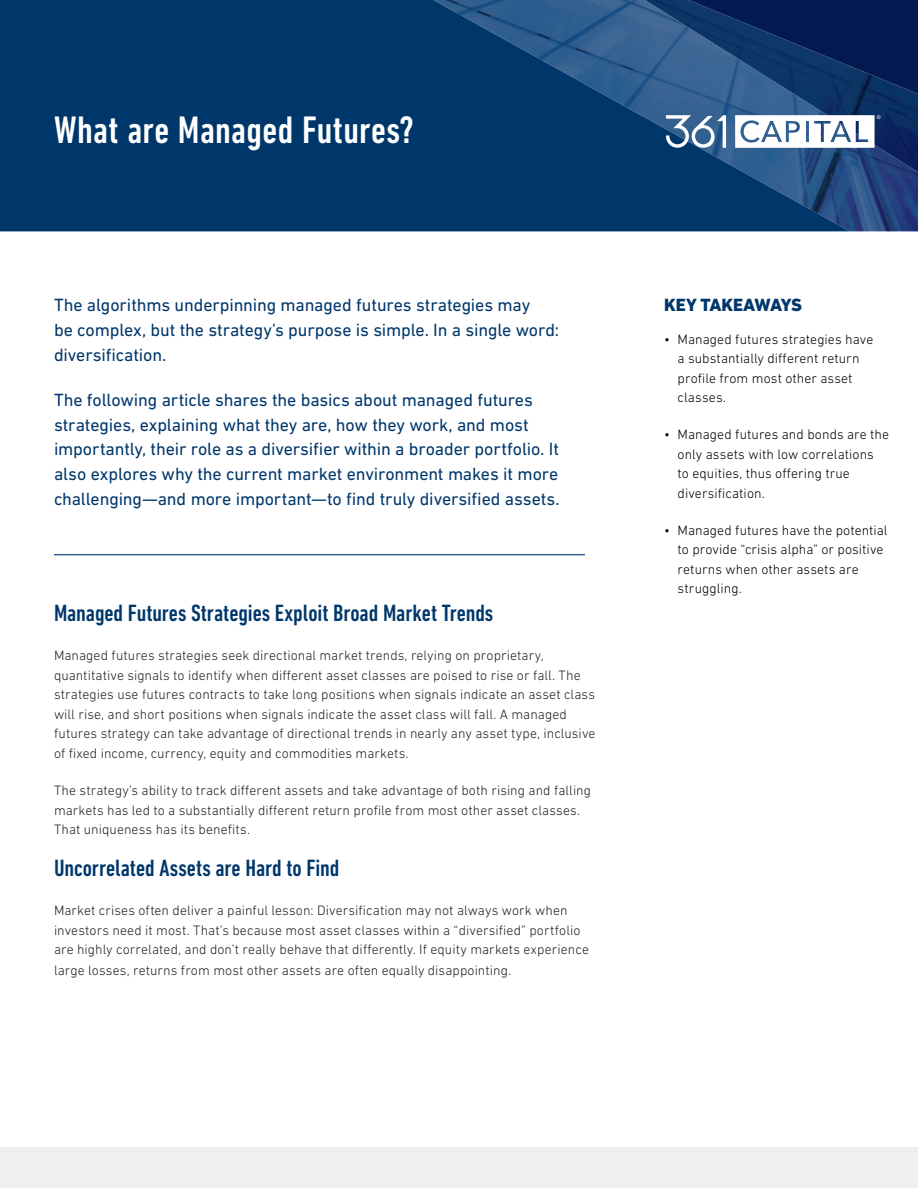
<style>
.page{position:relative;width:918px;height:1188px;background:#fff}
.page>*{position:absolute;margin:0;border:0;box-sizing:border-box;transform-origin:0 0}
.Section_Headers_Lar{font:500 condensed 39px "DIN Next LT Pro";letter-spacing:.01em;color:#fff}
.Opening_Paragraph{font:500 condensed 24px "DIN Next LT Pro";color:#00376b}
.Opening_Paragraph-2{font:18px/24.8px "DIN Next LT Pro";letter-spacing:-.005em;color:#00376b}
.t1{font:800 18px "DIN Next LT Pro";letter-spacing:-.015em;color:#00376b}
.Main_Body{font:300 13.8px/19.5px "DIN Next LT Pro";letter-spacing:.005em;color:#231f20}
.Main_Body-2{font:300 13.8px/19.5px "DIN Next LT Pro";letter-spacing:.005em;color:#000}
</style>
<div class="page">
<img style="left:850px;top:172px;width:68px;height:59px">
<img style="left:850px;top:94px;width:68px;height:78px">
<svg style="left:0;top:0;width:850px;height:231px;background:#063c6f"></svg>
<img style="left:688px;top:0;width:230px;height:94px">
<div style="left:0;top:1148px;width:918px;height:40px;background:#edeff0"></div>
<hr style="left:54px;top:554px;width:531px;height:1px;background:#00376b">
<svg style="left:666px;top:115px;width:60px;height:33px"></svg>
<svg style="left:735px;top:115px;width:146px;height:33px"></svg>
<p class="Section_Headers_Lar" style="left:54px;top:108px;width:362px">What are Managed Futures?</p>
<p class="Opening_Paragraph-2" style="left:54px;top:293px;width:507px">The algorithms underpinning managed futures strategies may<br>be complex, but the strategy’s purpose is simple. In a single word: diversification.</p>
<p class="Opening_Paragraph-2" style="left:54px;top:387px;width:507px">The following article shares the basics about managed futures strategies, explaining what they are, how they work, and most importantly, their role as a diversifier within a broader portfolio. It also explores why the current market environment makes it more challenging—and more important—to find truly diversified assets.</p>
<p class="Opening_Paragraph" style="left:54px;top:599px;width:441px">Managed Futures Strategies Exploit Broad Market Trends</p>
<p class="Main_Body" style="left:54px;top:646px;width:543px">Managed futures strategies seek directional market trends, relying on proprietary, quantitative signals to identify when different asset classes are poised to rise or fall. The strategies use futures contracts to take long positions when signals indicate an asset class will rise, and short positions when signals indicate the asset class will fall. A managed futures strategy can take advantage of directional trends in nearly any asset type, inclusive of fixed income, currency, equity and commodities markets.</p>
<p class="Main_Body" style="left:54px;top:780px;width:539px">The strategy’s ability to track different assets and take advantage of both rising and falling markets has led to a substantially different return profile from most other asset classes.<br>That uniqueness has its benefits.</p>
<p class="Opening_Paragraph" style="left:54px;top:854px;width:287px">Uncorrelated Assets are Hard to Find</p>
<p class="Main_Body" style="left:54px;top:901px;width:537px">Market crises often deliver a painful lesson: Diversification may not always work when investors need it most. That’s because most asset classes within a “diversified” portfolio are highly correlated, and don’t really behave that differently. If equity markets experience</p>
<p class="Main_Body" style="left:54px;top:961px;width:459px">large losses, returns from most other assets are often equally disappointing.</p>
<p class="t1" style="left:664px;top:294px;width:139px">KEY TAKEAWAYS</p>
<p class="Main_Body-2" style="left:678px;top:329px;width:197px;text-indent:-14px">• Managed futures strategies have a substantially different return profile from most other asset classes.</p>
<p class="Main_Body-2" style="left:678px;top:424px;width:213px;text-indent:-14px">• Managed futures and bonds are the only assets with low correlations<br>to equities, thus offering true diversification.</p>
<p class="Main_Body-2" style="left:678px;top:520px;width:211px;text-indent:-14px">• Managed futures have the potential to provide “crisis alpha” or positive returns when other assets are struggling.</p>
</div>
